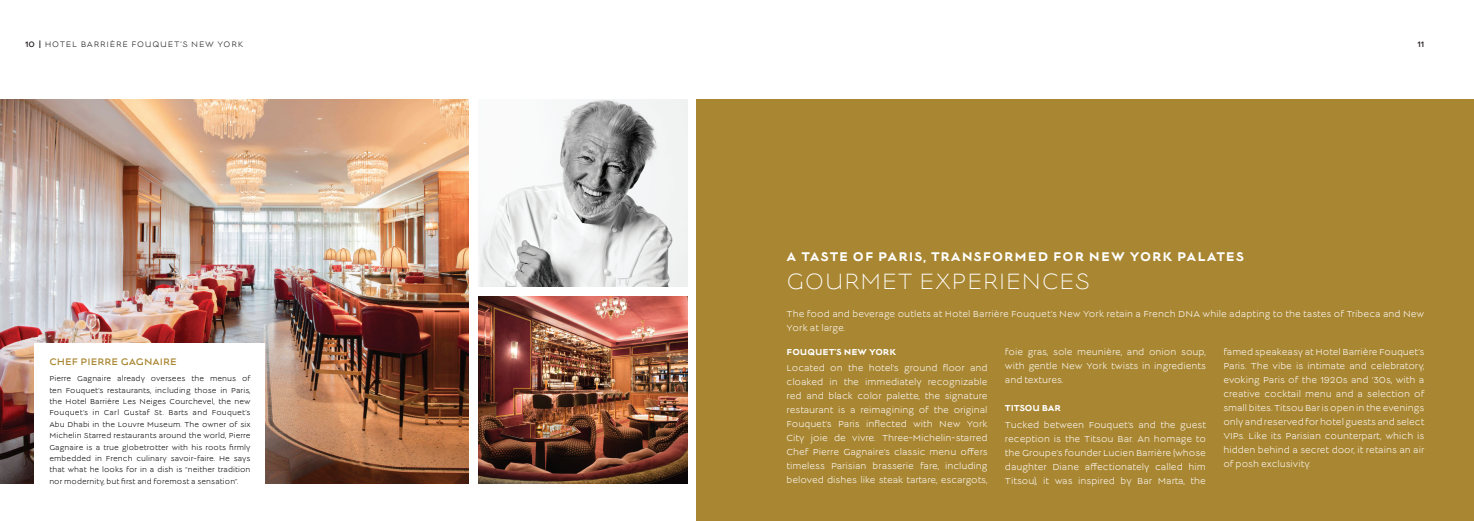
<style>
.page{position:relative;width:1474px;height:521px;background:#fff}
.page>*{position:absolute;margin:0;border:0;box-sizing:border-box;transform-origin:0 0}
.t1{font:300 24.5px "Lucien";letter-spacing:.02em;color:#fff}
.t2{font:700 14px "Lucien";letter-spacing:.075em;color:#fff}
.t3{font:10.5px "Lucien";letter-spacing:.01em;color:#a98631}
.t4{font:9.62px/14px "Lucien";color:#fff;text-align:justify}
.t5{font:700 9.62px "Lucien";color:#fff}
.t6{font:700 9.62px "Lucien";letter-spacing:-.02em;color:#fff}
.t7{font:8.75px "Lucien";letter-spacing:.09em;color:#231f20}
.t8{font:8.75px "Lucien";color:#231f20}
.t9{font:7.88px/11.4px "Lucien";letter-spacing:.01em;color:#000;text-align:justify}
.s1{font-style:inherit}
</style>
<div class="page">
<img style="left:0;top:99px;width:469px;height:385px">
<img style="left:478px;top:296px;width:209px;height:188px">
<div style="left:696px;top:99px;width:777px;height:422px;background:#a98631"></div>
<img style="left:478px;top:99px;width:209px;height:188px">
<div style="left:35px;top:343px;width:230px;height:178px;background:#fff"></div>
<p class="t7" style="left:25px;top:41px;width:220px"><span class="s1">10 |</span> HOTEL BARRIÈRE FOUQUET’S NEW YORK</p>
<p class="t8" style="left:1417px;top:41px;width:8px">11</p>
<p class="t3" style="left:49px;top:357px;width:129px">CHEF PIERRE GAGNAIRE</p>
<p class="t9" style="left:49px;top:374px;width:203px">Pierre Gagnaire already oversees the menus of ten Fouquet’s restaurants, including those in Paris, the Hotel Barrière Les Neiges Courchevel, the new Fouquet’s in Carl Gustaf St. Barts and Fouquet’s Abu Dhabi in the Louvre Museum. The owner of six Michelin Starred restaurants around the world, Pierre Gagnaire is a true globetrotter with his roots firmly embedded in French culinary savoir-faire. He says that what he looks for in a dish is “neither tradition nor modernity, but first and foremost a sensation”.</p>
<h2 class="t2" style="left:786px;top:250px;width:459px">A TASTE OF PARIS, TRANSFORMED FOR NEW YORK PALATES</h2>
<h1 class="t1" style="left:786px;top:271px;width:305px">GOURMET EXPERIENCES</h1>
<p class="t4" style="left:786px;top:307px;width:639px">The food and beverage outlets at Hotel Barrière Fouquet’s New York retain a French DNA while adapting to the tastes of Tribeca and New<br>York at large.</p>
<p class="t5" style="left:786px;top:347px;width:111px">FOUQUET’S NEW YORK</p>
<p class="t4" style="left:786px;top:362px;width:202px">Located on the hotel’s ground floor and cloaked in the immediately recognizable red and black color palette, the signature restaurant is a reimagining of the original Fouquet’s Paris inflected with New York City joie de vivre. Three-Michelin-starred Chef Pierre Gagnaire’s classic menu offers timeless Parisian brasserie fare, including beloved dishes like steak tartare, escargots,</p>
<p class="t4" style="left:1005px;top:345px;width:202px">foie gras, sole meunière, and onion soup, with gentle New York twists in ingredients and textures.</p>
<p class="t6" style="left:1005px;top:403px;width:58px">TITSOU BAR</p>
<p class="t4" style="left:1005px;top:418px;width:202px">Tucked between Fouquet’s and the guest reception is the Titsou Bar. An homage to the Groupe’s founder Lucien Barrière (whose daughter Diane affectionately called him Titsou), it was inspired by Bar Marta, the</p>
<p class="t4" style="left:1223px;top:345px;width:202px">famed speakeasy at Hotel Barrière Fouquet’s Paris. The vibe is intimate and celebratory, evoking Paris of the 1920s and ‘30s, with a creative cocktail menu and a selection of small bites. Titsou Bar is open in the evenings only and reserved for hotel guests and select VIPs. Like its Parisian counterpart, which is hidden behind a secret door, it retains an air of posh exclusivity.</p>
</div>
